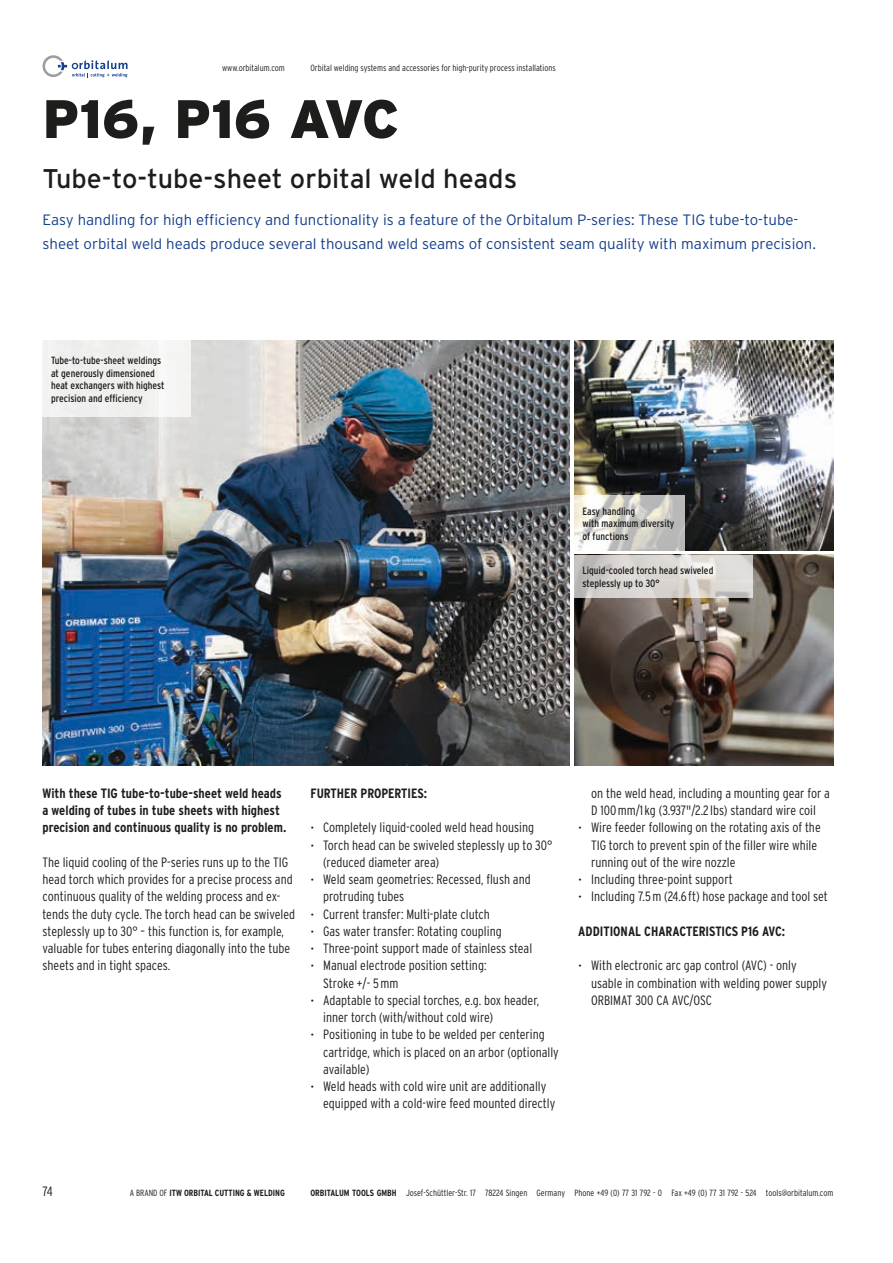
<style>
.page{position:relative;width:893px;height:1263px;background:#fff}
.page>*{position:absolute;margin:0;border:0;box-sizing:border-box;transform-origin:0 0}
.t1{font:900 54px "Interstate";color:#1d1d1b}
.t2{font:27px "Interstate";color:#1d1d1b}
.t3{font:300 15px/24px "Interstate";color:#153e8c}
.t4{font:300 condensed 13.5px/17.2px "Interstate";color:#1d1d1b}
.t5{font:700 condensed 13.5px/17.2px "Interstate";color:#1d1d1b}
.t6{font:condensed 10.5px/12.6px "Interstate";color:#1d1d1b}
.t7{font:300 condensed 9px "Interstate";color:#1d1d1b}
.t8{font:700 condensed 9px "Interstate";color:#1d1d1b}
.s1{font-size:12px}
.s2{font-weight:300}
.s3{font-weight:700}
</style>
<div class="page">
<svg style="left:43px;top:55px;width:85px;height:22px"></svg>
<img style="left:43px;top:340px;width:527px;height:425px">
<img style="left:574px;top:555px;width:259px;height:210px">
<img style="left:574px;top:340px;width:259px;height:211px">
<svg style="left:574px;top:495px;width:111px;height:56px"></svg>
<div style="left:43px;top:340px;width:148px;height:77px;background:#f0f0ef"></div>
<svg style="left:574px;top:555px;width:179px;height:42px;background:#d7d3d0"></svg>
<p class="t7" style="left:222px;top:63px;width:64px">www.orbitalum.com</p>
<p class="t7" style="left:310px;top:63px;width:247px">Orbital welding systems and accessories for high-purity process installations</p>
<h1 class="t1" style="left:43px;top:88px;width:358px">P16, P16 AVC</h1>
<h2 class="t2" style="left:43px;top:163px;width:476px">Tube-to-tube-sheet orbital weld heads</h2>
<p class="t3" style="left:43px;top:208px;width:775px">Easy handling for high efficiency and functionality is a feature of the Orbitalum P-series: These TIG tube-to-tube&shy;sheet orbital weld heads produce several thousand weld seams of consistent seam quality with maximum precision.</p>
<p class="t6" style="left:51px;top:354px;width:115px">Tube-to-tube-sheet weldings at generously dimensioned heat exchangers with highest precision and efficiency</p>
<p class="t6" style="left:583px;top:505px;width:93px">Easy handling<br>with maximum diversity of functions</p>
<p class="t6" style="left:583px;top:564px;width:132px">Liquid-cooled torch head swiveled steplessly up to 30°</p>
<p class="t5" style="left:43px;top:784px;width:245px">With these TIG tube-to-tube-sheet weld heads a welding of tubes in tube sheets with highest precision and continuous quality is no problem.</p>
<p class="t4" style="left:43px;top:853px;width:254px">The liquid cooling of the P-series runs up to the TIG head torch which provides for a precise process and continuous quality of the welding process and ex&shy;tends the duty cycle. The torch head can be swiveled steplessly up to 30° – this function is, for example, valuable for tubes entering diagonally into the tube sheets and in tight spaces.</p>
<p class="t5" style="left:310px;top:784px;width:118px">FURTHER PROPERTIES:</p>
<p class="t4" style="left:310px;top:819px;width:225px"><span class="s1">•</span> Completely liquid-cooled weld head housing</p>
<p class="t4" style="left:323px;top:836px;width:231px;text-indent:-13px"><span class="s1">•</span> Torch head can be swiveled steplessly up to 30° (reduced diameter area)</p>
<p class="t4" style="left:323px;top:870px;width:209px;text-indent:-13px"><span class="s1">•</span> Weld seam geometries: Recessed, flush and protruding tubes</p>
<p class="t4" style="left:310px;top:905px;width:181px"><span class="s1">•</span> Current transfer: Multi-plate clutch</p>
<p class="t4" style="left:310px;top:922px;width:193px"><span class="s1">•</span> Gas water transfer: Rotating coupling</p>
<p class="t4" style="left:310px;top:939px;width:223px"><span class="s1">•</span> Three-point support made of stainless steal</p>
<p class="t4" style="left:323px;top:957px;width:165px;text-indent:-13px"><span class="s1">•</span> Manual electrode position setting:<br>Stroke +/- 5 mm</p>
<p class="t4" style="left:323px;top:991px;width:218px;text-indent:-13px"><span class="s1">•</span> Adaptable to special torches, e.g. box header, inner torch (with/without cold wire)</p>
<p class="t4" style="left:323px;top:1026px;width:237px;text-indent:-13px"><span class="s1">•</span> Positioning in tube to be welded per centering cartridge, which is placed on an arbor (optionally available)</p>
<p class="t4" style="left:323px;top:1077px;width:234px;text-indent:-13px"><span class="s1">•</span> Weld heads with cold wire unit are additionally equipped with a cold-wire feed mounted directly</p>
<p class="t4" style="left:591px;top:784px;width:240px">on the weld head, including a mounting gear for a<br>D 100 mm/1 kg (3.937"/2.2 lbs) standard wire coil</p>
<p class="t4" style="left:591px;top:819px;width:231px;text-indent:-13px"><span class="s1">•</span> Wire feeder following on the rotating axis of the<br>TIG torch to prevent spin of the filler wire while running out of the wire nozzle</p>
<p class="t4" style="left:578px;top:871px;width:156px"><span class="s1">•</span> Including three-point support</p>
<p class="t4" style="left:578px;top:888px;width:251px"><span class="s1">•</span> Including 7.5 m (24.6 ft) hose package and tool set</p>
<p class="t5" style="left:578px;top:922px;width:208px">ADDITIONAL CHARACTERISTICS P16 AVC:</p>
<p class="t4" style="left:591px;top:957px;width:237px;text-indent:-13px"><span class="s1">•</span> With electronic arc gap control (AVC) - only usable in combination with welding power supply<br>ORBIMAT 300 CA AVC/OSC</p>
<p class="t4" style="left:43px;top:1183px;width:12px">74</p>
<p class="t8" style="left:130px;top:1188px;width:156px"><span class="s2">A BRAND OF</span> ITW ORBITAL CUTTING &amp; WELDING</p>
<p class="t7" style="left:310px;top:1188px;width:525px"><span class="s3">ORBITALUM TOOLS GMBH</span> Josef-Schüttler-Str. 17 78224 Singen Germany Phone +49 (0) 77 31 792 - 0 Fax +49 (0) 77 31 792 - 524 tools@orbitalum.com</p>
</div>
